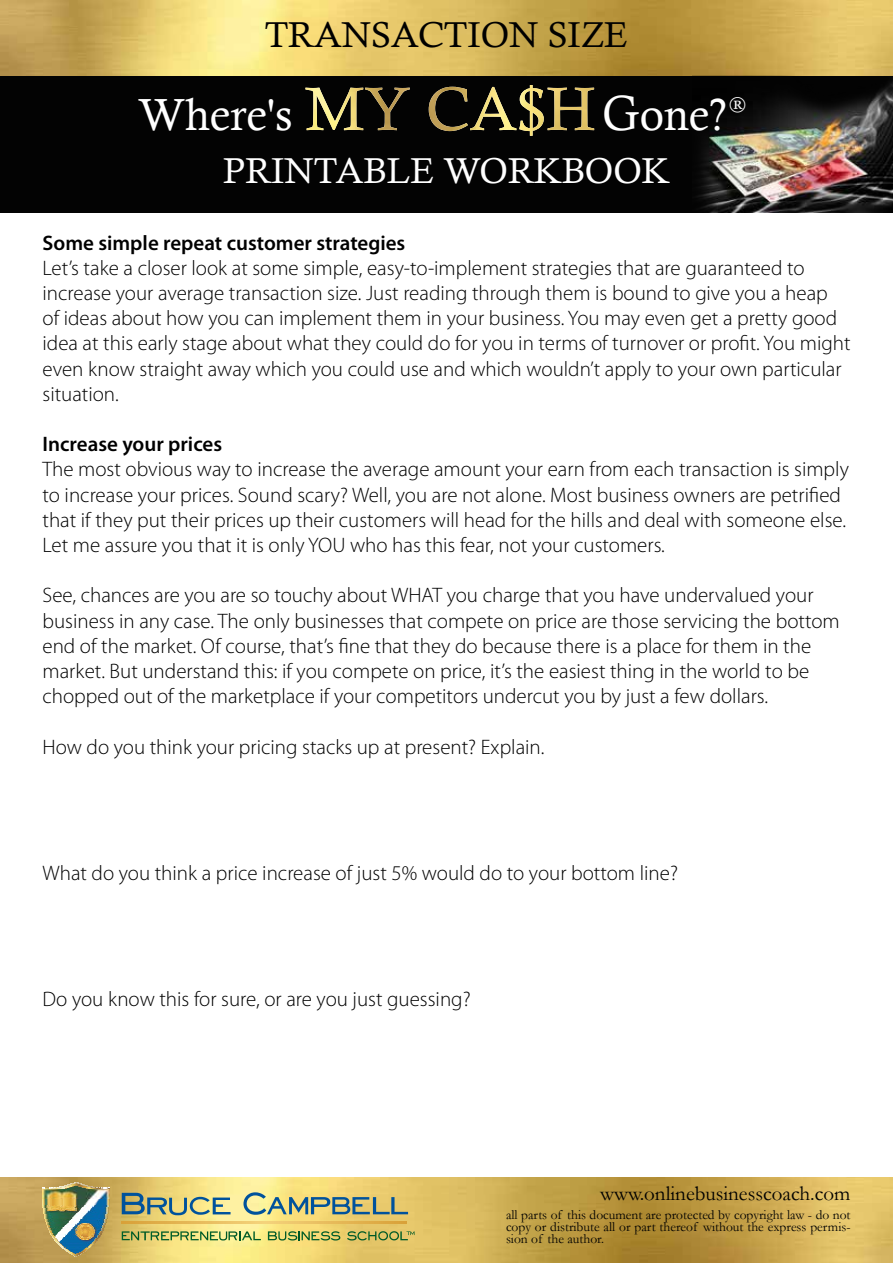
<style>
.page{position:relative;width:893px;height:1263px;background:#fff}
.page>*{position:absolute;margin:0;border:0;box-sizing:border-box;transform-origin:0 0}
.t1{font:45px "Calisto";color:#fff}
.t2{font:36px "Calisto";color:#fff}
.t3{font:36px "Calisto";color:#000}
.t4{font:300 21px/25.2px "Myriad Pro";color:#000}
.t5{font:600 21px "Myriad Pro";color:#000}
.t6{font:21px "Garamond";color:#000}
.t7{font:18px "Georgia";color:#fff}
.t8{font:13.5px/12px "Garamond";color:#000;text-align:justify}
.s1{font-size:49.5px}
</style>
<div class="page">
<img style="left:0;top:0;width:893px;height:77px">
<div style="left:0;top:77px;width:893px;height:136px;background:#030303"></div>
<img style="left:693px;top:75px;width:200px;height:138px">
<svg style="left:305px;top:87px;width:289px;height:44px"></svg>
<img style="left:429px;top:85px;width:156px;height:51px">
<img style="left:0;top:1178px;width:893px;height:85px">
<svg style="left:62px;top:1247px;width:28px;height:10px"></svg>
<img style="left:43px;top:1189px;width:66px;height:58px">
<img style="left:51px;top:1188px;width:50px;height:1px">
<img style="left:60px;top:1186px;width:32px;height:2px">
<svg style="left:62px;top:1182px;width:28px;height:5px"></svg>
<svg style="left:122px;top:1222px;width:285px;height:1px"></svg>
<svg style="left:122px;top:1193px;width:109px;height:22px;background:#9fab88"></svg>
<svg style="left:243px;top:1192px;width:165px;height:23px;background:#aeb385"></svg>
<svg style="left:122px;top:1231px;width:139px;height:9px"></svg>
<svg style="left:347px;top:1231px;width:67px;height:9px"></svg>
<svg style="left:268px;top:1231px;width:72px;height:9px"></svg>
<h2 class="t3" style="left:265px;top:14px;width:365px">TRANSACTION SIZE</h2>
<h1 class="t1" style="left:138px;top:88px;width:156px">Where's</h1>
<h1 class="t1" style="left:603px;top:88px;width:126px"><span class="s1">G</span>one?</h1>
<p class="t7" style="left:729px;top:91px;width:18px">®</p>
<h2 class="t2" style="left:223px;top:150px;width:448px">PRINTABLE WORKBOOK</h2>
<p class="t5" style="left:43px;top:229px;width:364px">Some simple repeat customer strategies</p>
<p class="t4" style="left:43px;top:256px;width:809px">Let’s take a closer look at some simple, easy-to-implement strategies that are guaranteed to increase your average transaction size. Just reading through them is bound to give you a heap<br>of ideas about how you can implement them in your business. You may even get a pretty good idea at this early stage about what they could do for you in terms of turnover or profit. You might even know straight away which you could use and which wouldn’t apply to your own particular situation.</p>
<p class="t5" style="left:43px;top:431px;width:181px">Increase your prices</p>
<p class="t4" style="left:43px;top:457px;width:808px">The most obvious way to increase the average amount your earn from each transaction is simply to increase your prices. Sound scary? Well, you are not alone. Most business owners are petrified that if they put their prices up their customers will head for the hills and deal with someone else.<br>Let me assure you that it is only YOU who has this fear, not your customers.</p>
<p class="t4" style="left:43px;top:583px;width:799px">See, chances are you are so touchy about WHAT you charge that you have undervalued your business in any case. The only businesses that compete on price are those servicing the bottom end of the market. Of course, that’s fine that they do because there is a place for them in the market. But understand this: if you compete on price, it’s the easiest thing in the world to be chopped out of the marketplace if your competitors undercut you by just a few dollars.</p>
<p class="t4" style="left:43px;top:734px;width:503px">How do you think your pricing stacks up at present? Explain.</p>
<p class="t4" style="left:43px;top:860px;width:637px">What do you think a price increase of just 5% would do to your bottom line?</p>
<p class="t4" style="left:43px;top:986px;width:430px">Do you know this for sure, or are you just guessing?</p>
<p class="t6" style="left:600px;top:1181px;width:252px">www.onlinebusinesscoach.com</p>
<p class="t8" style="left:506px;top:1208px;width:346px">all parts of this document are protected by copyright law - do not copy or distribute all or part thereof without the express permis&shy;sion of the author.</p>
</div>
